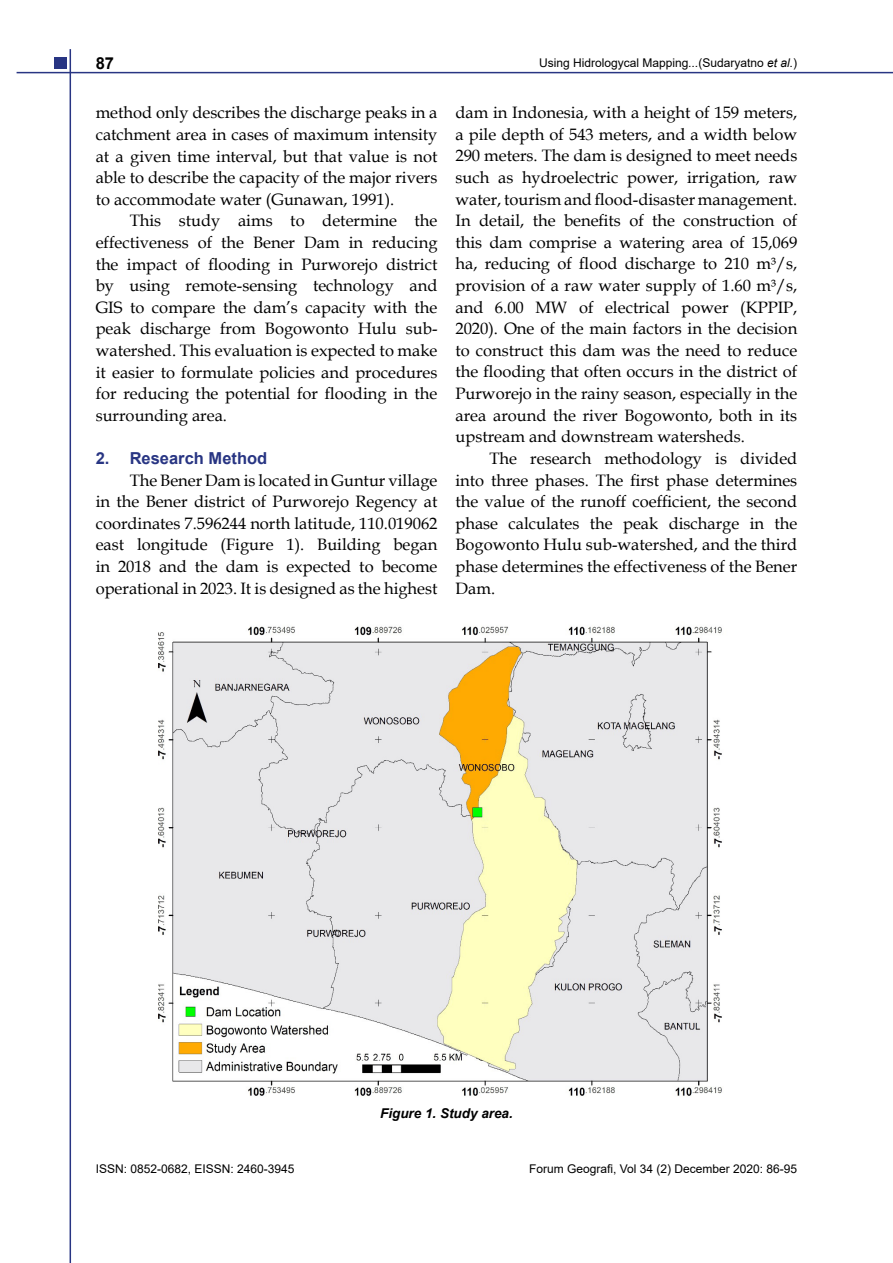
<style>
.page{position:relative;width:893px;height:1263px;background:#fff}
.page>*{position:absolute;margin:0;border:0;box-sizing:border-box;transform-origin:0 0}
.t1{font:16.5px/21.6px "Book Antiqua";color:#000;text-align:justify}
.t2{font:700 16.5px "Arial";color:#283583}
.t3{font:700 16.5px "Arial";color:#000}
.t4{font:italic 700 13.5px "Arial";color:#000}
.t5{font:12px "Arial";color:#000}
.s1{font-style:italic}
</style>
<div class="page">
<hr style="left:70px;top:49px;width:1px;height:1214px;background:#283583">
<hr style="left:17px;top:72px;width:876px;height:1px;background:#283583">
<div style="left:55px;top:57px;width:12px;height:12px;background:#283583"></div>
<img style="left:158px;top:626px;width:564px;height:470px">
<p class="t3" style="left:96px;top:52px;width:20px">87</p>
<p class="t5" style="left:539px;top:55px;width:260px">Using Hidrologycal Mapping<span class="s1">...</span>(Sudaryatno <span class="s1">et al.</span>)</p>
<p class="t1" style="left:96px;top:102px;width:343px">method only describes the discharge peaks in a catchment area in cases of maximum intensity at a given time interval, but that value is not able to describe the capacity of the major rivers to accommodate water (Gunawan, 1991).</p>
<p class="t1" style="left:96px;top:210px;width:343px;text-indent:34px">This study aims to determine the effectiveness of the Bener Dam in reducing the impact of flooding in Purworejo district by using remote-sensing technology and GIS to compare the dam’s capacity with the peak discharge from Bogowonto Hulu sub&shy;watershed. This evaluation is expected to make it easier to formulate policies and procedures for reducing the potential for flooding in the surrounding area.</p>
<p class="t2" style="left:96px;top:446px;width:173px">2. Research Method</p>
<p class="t1" style="left:96px;top:469px;width:343px;text-indent:34px">The Bener Dam is located in Guntur village in the Bener district of Purworejo Regency at coordinates 7.596244 north latitude, 110.019062 east longitude (Figure 1). Building began in 2018 and the dam is expected to become operational in 2023. It is designed as the highest</p>
<p class="t1" style="left:455px;top:101px;width:343px">dam in Indonesia, with a height of 159 meters, a pile depth of 543 meters, and a width below 290 meters. The dam is designed to meet needs such as hydroelectric power, irrigation, raw water, tourism and flood-disaster management.<br>In detail, the benefits of the construction of this dam comprise a watering area of 15,069 ha, reducing of flood discharge to 210 m³/s, provision of a raw water supply of 1.60 m³/s, and 6.00 MW of electrical power (KPPIP, 2020). One of the main factors in the decision to construct this dam was the need to reduce the flooding that often occurs in the district of Purworejo in the rainy season, especially in the area around the river Bogowonto, both in its upstream and downstream watersheds.</p>
<p class="t1" style="left:455px;top:447px;width:343px;text-indent:34px">The research methodology is divided into three phases. The first phase determines the value of the runoff coefficient, the second phase calculates the peak discharge in the Bogowonto Hulu sub-watershed, and the third phase determines the effectiveness of the Bener Dam.</p>
<p class="t4" style="left:380px;top:1104px;width:134px">Figure 1. Study area.</p>
<p class="t5" style="left:96px;top:1160px;width:200px">ISSN: 0852-0682, EISSN: 2460-3945</p>
<p class="t5" style="left:529px;top:1160px;width:270px">Forum Geografi, Vol 34 (2) December 2020: 86-95</p>
</div>
